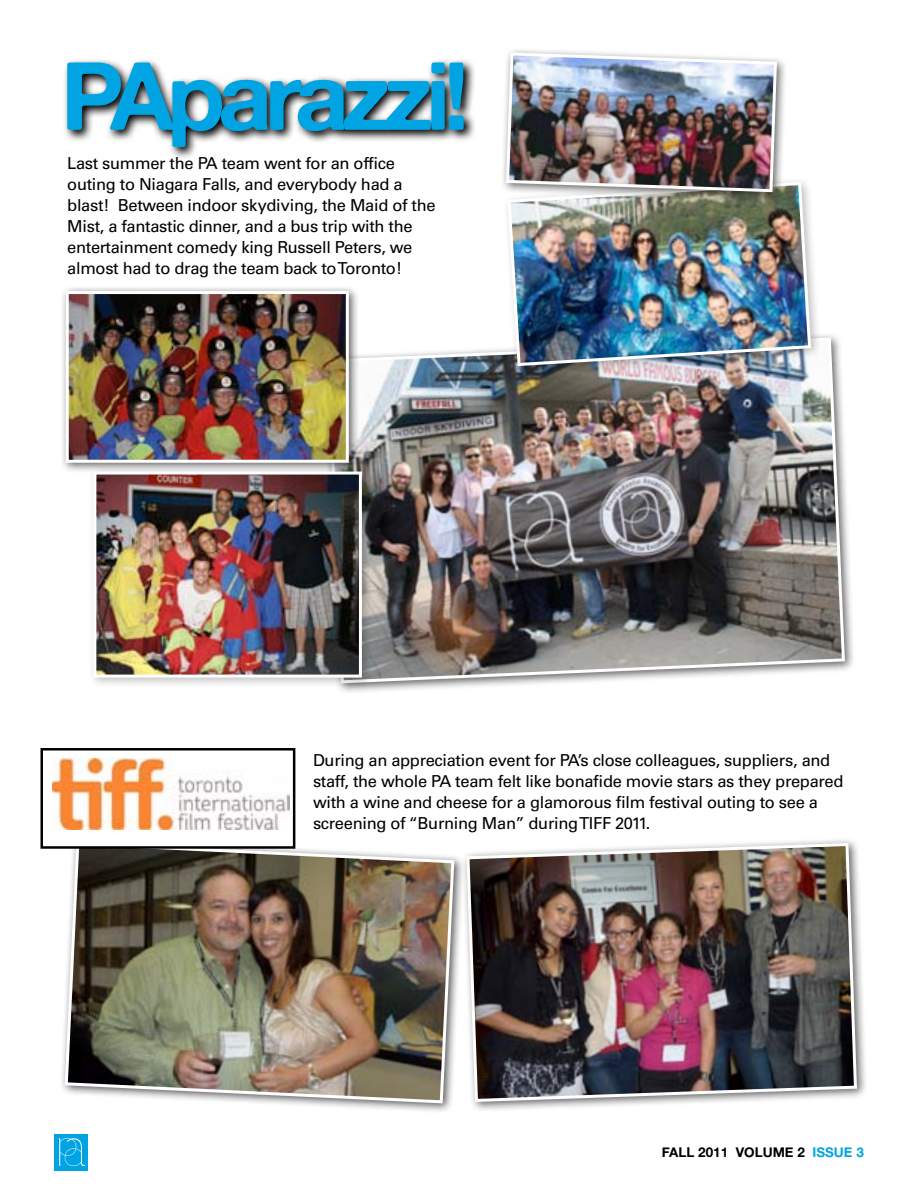
<style>
.page{position:relative;width:918px;height:1188px;background:#fff}
.page>*{position:absolute;margin:0;border:0;box-sizing:border-box;transform-origin:0 0}
.t1{font:94.5px "Alte Haas Grotesk Bold";letter-spacing:-.075em;color:#00a4e3}
.t2{font:16.5px/21px "Univers LT Std";letter-spacing:-.02em;color:#000}
.t3{font:13.5px "Alte Haas Grotesk Bold";color:#000}
.s1{color:#00a4e3}
</style>
<div class="page">
<div style="left:54px;top:1134px;width:34px;height:36px;background:#00a4e3"></div>
<svg style="left:59px;top:1138px;width:26px;height:28px"></svg>
<div style="left:322px;top:332px;width:534px;height:362px;background:#000;opacity:.6"></div>
<img style="left:359px;top:336px;width:488px;height:349px">
<div style="left:59px;top:837px;width:405px;height:277px;background:#000;opacity:.65"></div>
<img style="left:63px;top:841px;width:393px;height:264px">
<div style="left:461px;top:838px;width:407px;height:274px;background:#000;opacity:.6"></div>
<img style="left:465px;top:841px;width:394px;height:263px">
<div style="left:61px;top:286px;width:298px;height:187px;background:#000;opacity:.6"></div>
<img style="left:70px;top:295px;width:275px;height:164px">
<div style="left:66px;top:291px;width:283px;height:172px;border:3px solid #fff"></div>
<div style="left:502px;top:177px;width:320px;height:199px;background:#000;opacity:.25"></div>
<img style="left:506px;top:180px;width:307px;height:188px">
<div style="left:501px;top:47px;width:286px;height:156px;background:#000;opacity:.6"></div>
<img style="left:504px;top:51px;width:275px;height:143px">
<svg style="left:64px;top:60px;width:411px;height:98px"></svg>
<div style="left:88px;top:466px;width:285px;height:222px;background:#000;opacity:.25"></div>
<img style="left:97px;top:476px;width:261px;height:198px">
<div style="left:93px;top:472px;width:269px;height:206px;border:3px solid #fff"></div>
<div style="left:42px;top:749px;width:252px;height:98px;background:#fff"></div>
<img style="left:53px;top:758px;width:237px;height:72px">
<div style="left:40px;top:748px;width:255px;height:101px;border:3px solid #000"></div>
<h1 class="t1" style="left:61px;top:38px;width:410px">PAparazzi!</h1>
<p class="t2" style="left:67px;top:153px;width:370px">Last summer the PA team went for an office outing to Niagara Falls, and everybody had a blast! Between indoor skydiving, the Maid of the Mist, a fantastic dinner, and a bus trip with the entertainment comedy king Russell Peters, we almost had to drag the team back to Toronto!</p>
<p class="t2" style="left:313px;top:750px;width:532px">During an appreciation event for PA’s close colleagues, suppliers, and staff, the whole PA team felt like bonafide movie stars as they prepared with a wine and cheese for a glamorous film festival outing to see a screening of “Burning Man” during TIFF 2011.</p>
<p class="t3" style="left:662px;top:1144px;width:204px">FALL 2011 VOLUME 2 <span class="s1">ISSUE 3</span></p>
</div>
